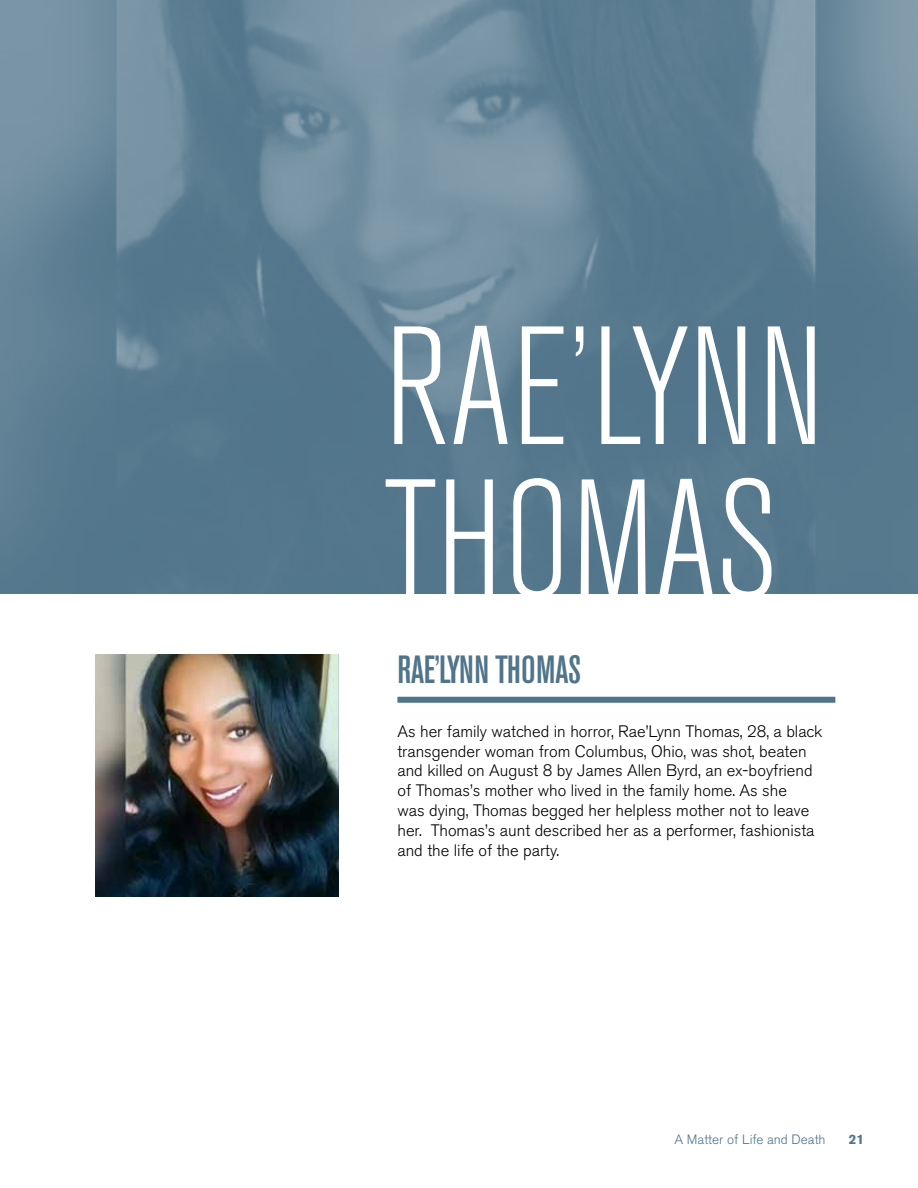
<style>
.page{position:relative;width:918px;height:1188px;background:#fff}
.page>*{position:absolute;margin:0;border:0;box-sizing:border-box;transform-origin:0 0}
.t1{font:300 condensed 166.5px/153px "Akzidenz Grotesk BE";color:#fff}
.t2{font:500 condensed 39px "Akzidenz Grotesk BE";letter-spacing:-.005em;color:#50748a}
.t3{font:300 16.5px/19.8px "Akzidenz Grotesk BE";color:#000}
.t4{font:300 13.5px "Akzidenz Grotesk BE";color:#50748a}
.t5{font:700 13.5px "Akzidenz Grotesk BE";color:#50748a}
</style>
<div class="page">
<svg style="left:0;top:0;width:918px;height:594px;background:#5f8094"></svg>
<div style="left:397px;top:697px;width:438px;height:6px;background:#50748a"></div>
<img style="left:95px;top:654px;width:243px;height:243px">
<h1 class="t1" style="left:384px;top:315px;width:442px">RAE’LYNN<br>THOMAS</h1>
<h2 class="t2" style="left:397px;top:648px;width:185px">RAE’LYNN THOMAS</h2>
<p class="t3" style="left:397px;top:722px;width:427px">As her family watched in horror, Rae’Lynn Thomas, 28, a black transgender woman from Columbus, Ohio, was shot, beaten and killed on August 8 by James Allen Byrd, an ex-boyfriend of Thomas’s mother who lived in the family home. As she<br>was dying, Thomas begged her helpless mother not to leave her. Thomas’s aunt described her as a performer, fashionista and the life of the party.</p>
<p class="t4" style="left:675px;top:1132px;width:153px">A Matter of Life and Death</p>
<p class="t5" style="left:849px;top:1132px;width:17px">21</p>
</div>
